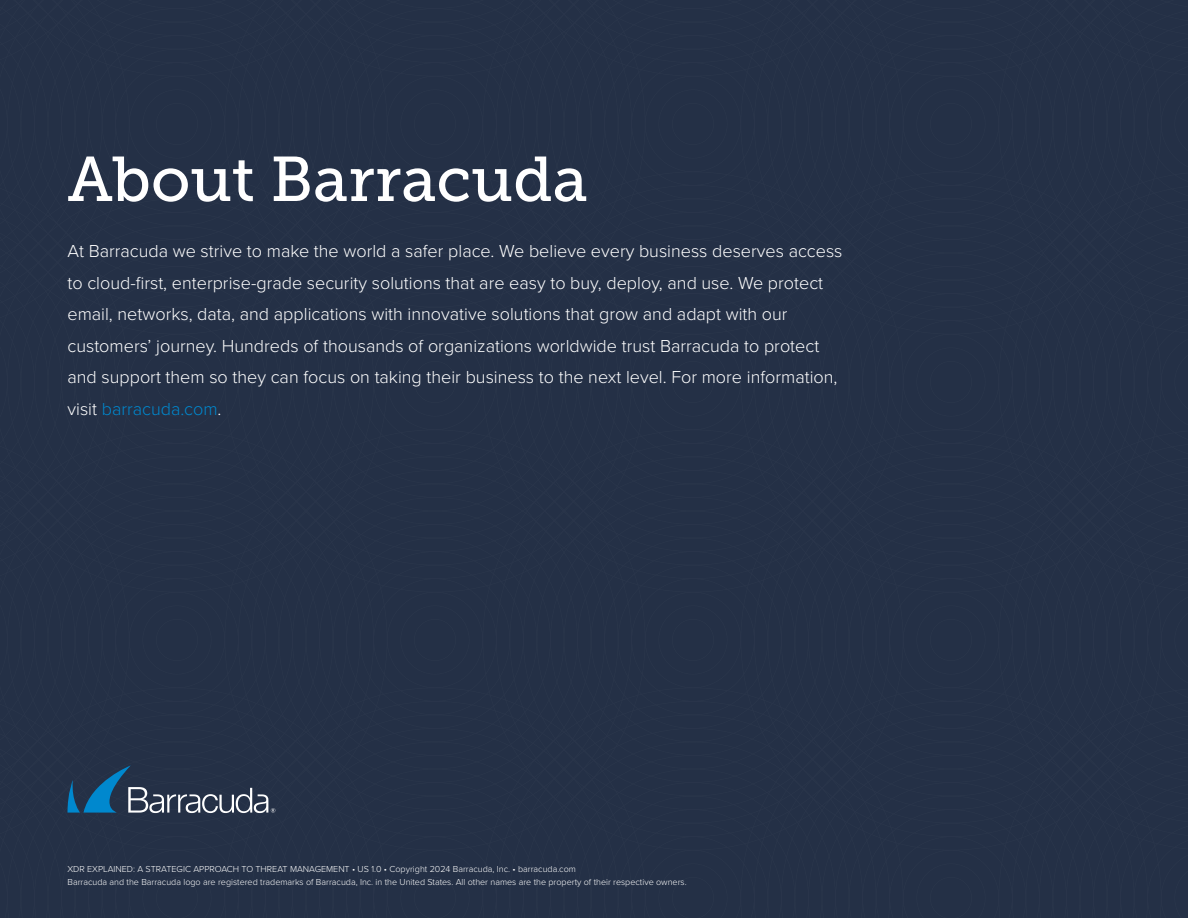
<style>
.page{position:relative;width:1188px;height:918px;background:#243046}
.page>*{position:absolute;margin:0;border:0;box-sizing:border-box;transform-origin:0 0}
.section_title{font:63px "Museo Slab 500";color:#fff}
.large_body{font:300 18px/31.5px "Proxima Nova";color:#fff}
.t1{font:300 9px/13.5px "Proxima Nova";color:#fff}
.s1{color:#0088ce}
</style>
<div class="page">
<svg style="left:68px;top:765px;width:207px;height:48px"></svg>
<p class="section_title" style="left:68px;top:144px;width:522px">About Barracuda</p>
<p class="large_body" style="left:68px;top:234px;width:777px">At Barracuda we strive to make the world a safer place. We believe every business deserves access to cloud-first, enterprise-grade security solutions that are easy to buy, deploy, and use. We protect email, networks, data, and applications with innovative solutions that grow and adapt with our customers’ journey. Hundreds of thousands of organizations worldwide trust Barracuda to protect and support them so they can focus on taking their business to the next level. For more information, visit <span class="s1">barracuda.com</span>.</p>
<p class="t1" style="left:68px;top:861px;width:621px">XDR EXPLAINED: A STRATEGIC APPROACH TO THREAT MANAGEMENT • US 1.0 • Copyright 2024 Barracuda, Inc. • barracuda.com<br>Barracuda and the Barracuda logo are registered trademarks of Barracuda, Inc. in the United States. All other names are the property of their respective owners.</p>
</div>
